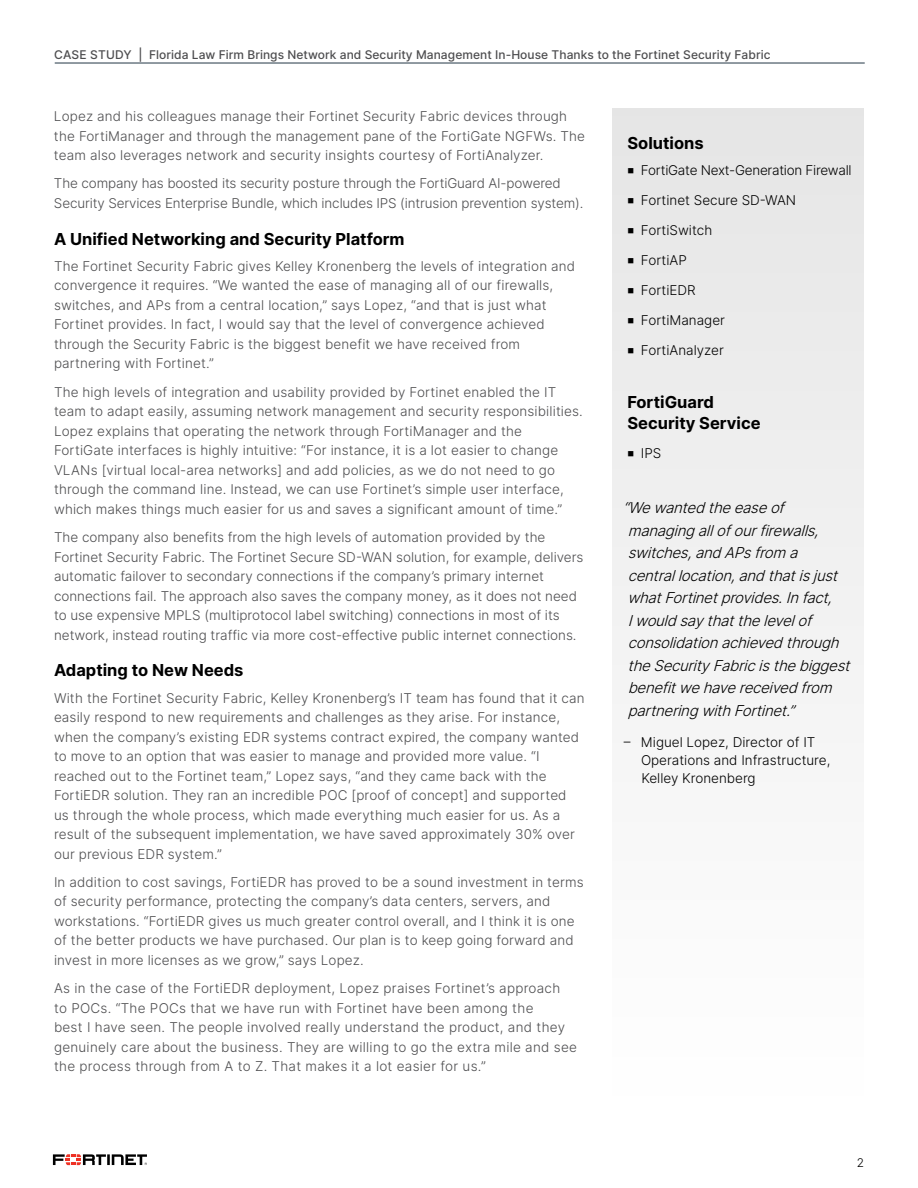
<style>
.page{position:relative;width:918px;height:1188px;background:#fff}
.page>*{position:absolute;margin:0;border:0;box-sizing:border-box;transform-origin:0 0}
.t1{font:700 16.5px/21px "Inter";color:#000}
.t2{font:italic 300 15px/22.5px "Inter";color:#000}
.t3{font:300 13.5px/19.5px "Inter";letter-spacing:.01em;color:#4d4d4f}
.t4{font:300 13.5px/18px "Inter";color:#000}
.t5{font:300 13.5px/19.5px "Inter";letter-spacing:-.01em;color:#4d4d4f}
.t6{font:300 13.5px "Inter";letter-spacing:-.02em;color:#000}
.t7{font:500 12px "Inter";letter-spacing:.005em;color:#4d4d4f}
.t8{font:300 12px "Inter";color:#000}
</style>
<div class="page">
<hr style="left:55px;top:63px;width:810px;height:1px;background:#233746">
<svg style="left:53px;top:1154px;width:94px;height:11px"></svg>
<div style="left:612px;top:108px;width:252px;height:999px;background:#f2f2f2"></div>
<p class="t7" style="left:54px;top:46px;width:718px">CASE STUDY | Florida Law Firm Brings Network and Security Management In-House Thanks to the Fortinet Security Fabric</p>
<p class="t3" style="left:54px;top:106px;width:532px">Lopez and his colleagues manage their Fortinet Security Fabric devices through the FortiManager and through the management pane of the FortiGate NGFWs. The team also leverages network and security insights courtesy of FortiAnalyzer.</p>
<p class="t5" style="left:54px;top:174px;width:531px">The company has boosted its security posture through the FortiGuard AI-powered<br>Security Services Enterprise Bundle, which includes IPS (intrusion prevention system).</p>
<p class="t1" style="left:54px;top:228px;width:352px">A Unified Networking and Security Platform</p>
<p class="t3" style="left:54px;top:256px;width:523px">The Fortinet Security Fabric gives Kelley Kronenberg the levels of integration and convergence it requires. “We wanted the ease of managing all of our firewalls, switches, and APs from a central location,” says Lopez, “and that is just what Fortinet provides. In fact, I would say that the level of convergence achieved through the Security Fabric is the biggest benefit we have received from partnering with Fortinet.”</p>
<p class="t3" style="left:54px;top:382px;width:530px">The high levels of integration and usability provided by Fortinet enabled the IT team to adapt easily, assuming network management and security responsibilities.<br>Lopez explains that operating the network through FortiManager and the FortiGate interfaces is highly intuitive: “For instance, it is a lot easier to change VLANs [virtual local-area networks] and add policies, as we do not need to go through the command line. Instead, we can use Fortinet’s simple user interface, which makes things much easier for us and saves a significant amount of time.”</p>
<p class="t3" style="left:54px;top:527px;width:531px">The company also benefits from the high levels of automation provided by the Fortinet Security Fabric. The Fortinet Secure SD-WAN solution, for example, delivers automatic failover to secondary connections if the company’s primary internet connections fail. The approach also saves the company money, as it does not need to use expensive MPLS (multiprotocol label switching) connections in most of its network, instead routing traffic via more cost-effective public internet connections.</p>
<p class="t1" style="left:54px;top:660px;width:191px">Adapting to New Needs</p>
<p class="t3" style="left:54px;top:688px;width:532px">With the Fortinet Security Fabric, Kelley Kronenberg’s IT team has found that it can easily respond to new requirements and challenges as they arise. For instance, when the company’s existing EDR systems contract expired, the company wanted to move to an option that was easier to manage and provided more value. “I reached out to the Fortinet team,” Lopez says, “and they came back with the FortiEDR solution. They ran an incredible POC [proof of concept] and supported us through the whole process, which made everything much easier for us. As a result of the subsequent implementation, we have saved approximately 30% over our previous EDR system.”</p>
<p class="t3" style="left:54px;top:872px;width:531px">In addition to cost savings, FortiEDR has proved to be a sound investment in terms of security performance, protecting the company’s data centers, servers, and workstations. “FortiEDR gives us much greater control overall, and I think it is one of the better products we have purchased. Our plan is to keep going forward and invest in more licenses as we grow,” says Lopez.</p>
<p class="t3" style="left:54px;top:979px;width:524px">As in the case of the FortiEDR deployment, Lopez praises Fortinet’s approach<br>to POCs. “The POCs that we have run with Fortinet have been among the<br>best I have seen. The people involved really understand the product, and they genuinely care about the business. They are willing to go the extra mile and see the process through from A to Z. That makes it a lot easier for us.”</p>
<p class="t1" style="left:627px;top:132px;width:78px">Solutions</p>
<p class="t6" style="left:627px;top:161px;width:226px">■ FortiGate Next-Generation Firewall</p>
<p class="t4" style="left:627px;top:191px;width:170px">■ Fortinet Secure SD-WAN</p>
<p class="t4" style="left:627px;top:221px;width:86px">■ FortiSwitch</p>
<p class="t4" style="left:627px;top:251px;width:61px">■ FortiAP</p>
<p class="t4" style="left:627px;top:281px;width:70px">■ FortiEDR</p>
<p class="t4" style="left:627px;top:311px;width:99px">■ FortiManager</p>
<p class="t4" style="left:627px;top:341px;width:98px">■ FortiAnalyzer</p>
<p class="t1" style="left:627px;top:391px;width:135px">FortiGuard<br>Security Service</p>
<p class="t4" style="left:627px;top:444px;width:35px">■ IPS</p>
<p class="t2" style="left:623px;top:496px;width:233px">“Wewantedtheeaseof managingallofourfirewalls, switches,andAPsfrom a centrallocation,andthatisjust whatFortinetprovides.Infact,<br>Iwouldsaythatthelevelof consolidationachievedthrough theSecurityFabricisthebiggest benefitwehavereceivedfrom partneringwithFortinet.”</p>
<p class="t4" style="left:641px;top:733px;width:191px;text-indent:-17px">– Miguel Lopez, Director of IT<br>Operations and Infrastructure,<br>Kelley Kronenberg</p>
<p class="t8" style="left:857px;top:1154px;width:9px">2</p>
</div>
